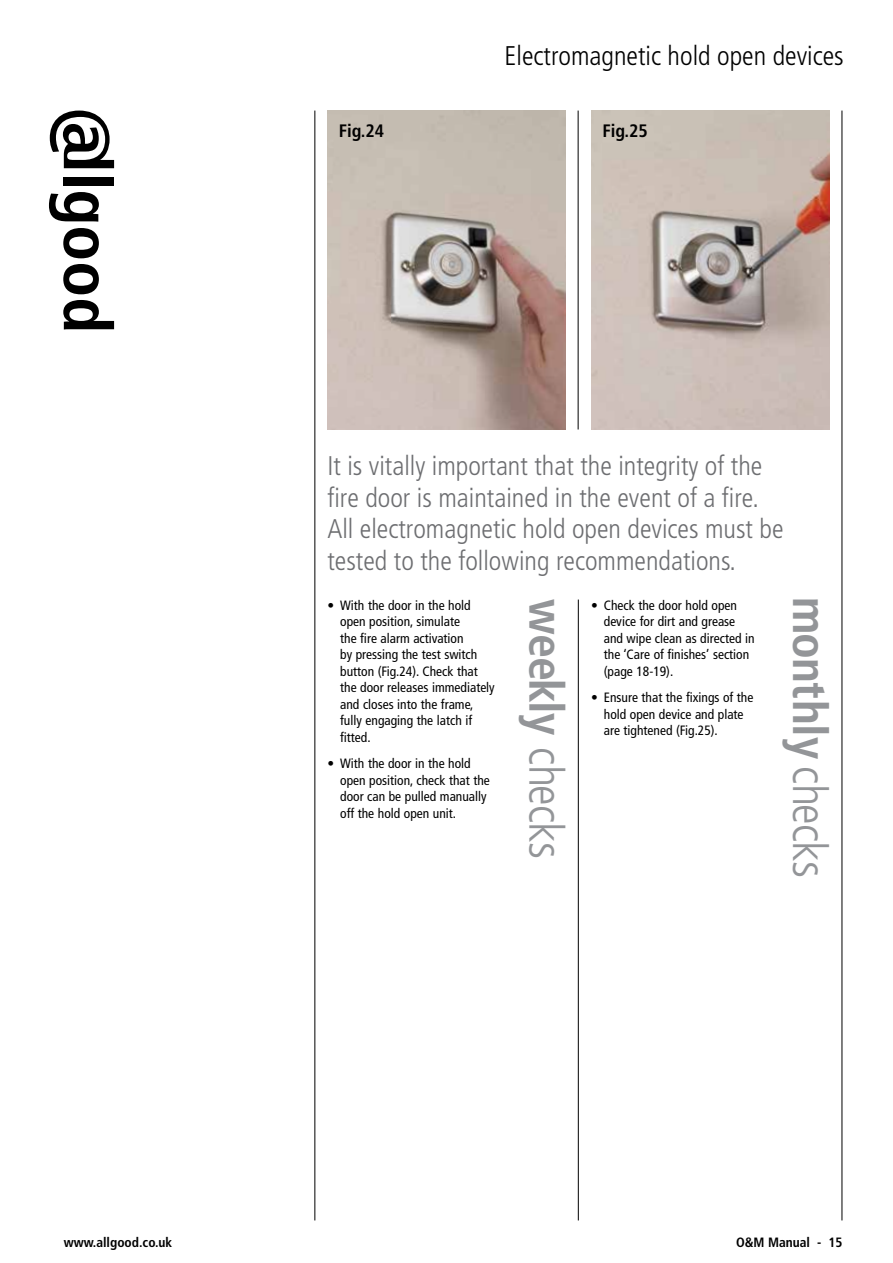
<style>
.page{position:relative;width:893px;height:1263px;background:#fff}
.page>*{position:absolute;margin:0;border:0;box-sizing:border-box;transform-origin:0 0}
.t1{font:700 condensed 48px "Frutiger";letter-spacing:-.02em;color:#939598}
.t2{font:300 condensed 27px/31.5px "Frutiger";color:#6d6e71}
.t3{font:300 condensed 27px "Frutiger";color:#000}
.t4{font:700 condensed 18px "Frutiger";color:#000}
.t5{font:700 condensed 18px "Frutiger";color:#fff}
.t6{font:condensed 13.5px/16.5px "Frutiger";color:#000}
.t7{font:700 condensed 13.5px "Frutiger LT Std";color:#000}
.s1{font-weight:300}
</style>
<div class="page">
<hr style="left:315px;top:111px;width:1px;height:1109px;background:#000">
<hr style="left:842px;top:111px;width:1px;height:1109px;background:#000">
<div style="left:64px;top:177px;width:50px;height:8px;background:#000"></div>
<svg style="left:49px;top:192px;width:50px;height:30px"></svg>
<svg style="left:63px;top:228px;width:36px;height:30px"></svg>
<svg style="left:63px;top:264px;width:36px;height:30px"></svg>
<svg style="left:63px;top:300px;width:51px;height:29px"></svg>
<svg style="left:50px;top:111px;width:64px;height:57px"></svg>
<hr style="left:578px;top:599px;width:1px;height:621px;background:#000">
<img style="left:591px;top:111px;width:238px;height:318px">
<img style="left:327px;top:111px;width:239px;height:318px">
<hr style="left:578px;top:111px;width:1px;height:318px;background:#000">
<h2 class="t3" style="left:505px;top:41px;width:341px">Electromagnetic hold open devices</h2>
<h3 class="t4" style="left:339px;top:120px;width:47px">Fig.24</h3>
<h3 class="t4" style="left:603px;top:120px;width:47px">Fig.25</h3>
<h3 class="t5" style="left:366px;top:120px;width:10px">?</h3>
<h2 class="t2" style="left:327px;top:451px;width:458px">It is vitally important that the integrity of the fire door is maintained in the event of a fire.<br>All electromagnetic hold open devices must be tested to the following recommendations.</h2>
<p class="t6" style="left:604px;top:597px;width:152px;text-indent:-13px"><span class="s1">•</span> Check the door hold open device for dirt and grease and wipe clean as directed in the ‘Care of finishes’ section (page 18-19).</p>
<p class="t6" style="left:604px;top:689px;width:151px;text-indent:-13px">• Ensure that the fixings of the hold open device and plate are tightened (Fig.25).</p>
<h1 class="t1" style="left:838px;top:597px;width:282px;rotate:90deg">monthly <span class="s1">checks</span></h1>
<h1 class="t1" style="left:575px;top:599px;width:261px;rotate:90deg">weekly <span class="s1">checks</span></h1>
<p class="t6" style="left:340px;top:597px;width:156px;text-indent:-13px">• With the door in the hold open position, simulate<br>the fire alarm activation<br>by pressing the test switch button (Fig.24). Check that the door releases immediately and closes into the frame, fully engaging the latch if fitted.</p>
<p class="t6" style="left:340px;top:755px;width:151px;text-indent:-13px">• With the door in the hold open position, check that the door can be pulled manually off the hold open unit.</p>
<p class="t7" style="left:64px;top:1234px;width:110px">www.allgood.co.uk</p>
<p class="t7" style="left:736px;top:1234px;width:108px">O&amp;M Manual - 15</p>
</div>
